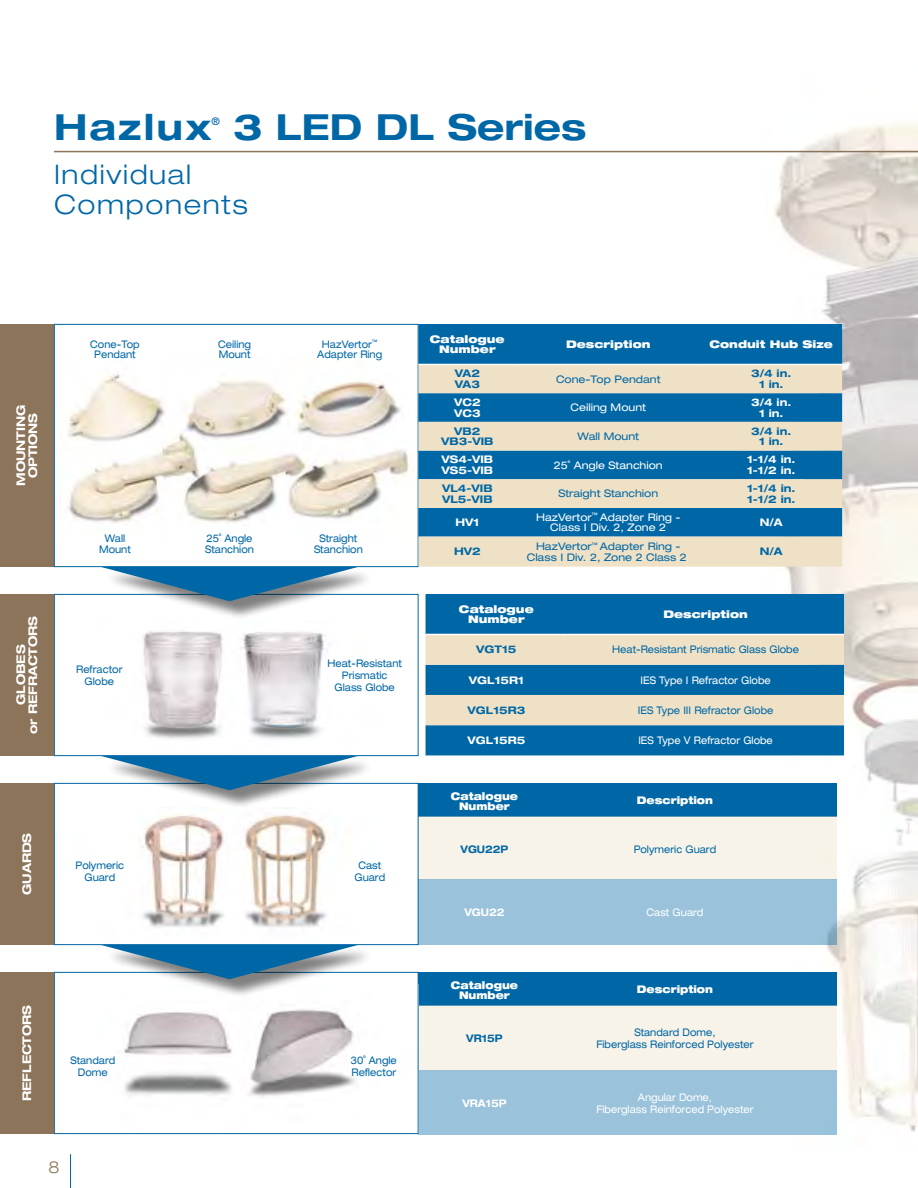
<style>
.page{position:relative;width:918px;height:1188px;background:#fff}
.page>*{position:absolute;margin:0;border:0;box-sizing:border-box;transform-origin:0 0}
.t1{font:700 expanded 36px "Helvetica Neue LT Pro";color:#0067a6}
.t2{font:300 expanded 27px/30px "Helvetica Neue LT Pro";letter-spacing:.06em;color:#0067a6}
.t3{font:300 expanded 16.5px "Helvetica Neue LT Pro";color:#8b7459}
.t4{font:700 expanded 12px/12px "Helvetica Neue LT Pro";letter-spacing:-.01em;color:#fff;text-align:center}
.t5{font:expanded 10.5px/12px "Helvetica Neue LT Pro";color:#0067a6;text-align:center;scale:.9 1}
.t6{font:expanded 10.5px/12px "Helvetica Neue LT Pro";color:#fff;text-align:center;scale:.9 1}
.t7{font:expanded 10.5px/10.5px "Helvetica Neue LT Pro";color:#0067a6;text-align:center}
.t8{font:700 expanded 10.5px/10.5px "Helvetica Neue LT Pro";color:#0067a6}
.t9{font:expanded 10.5px/10.5px "Helvetica Neue LT Pro";color:#fff;text-align:center}
.t10{font:900 expanded 10.5px/10.5px "Helvetica Neue LT Pro";color:#fff;text-align:center}
.t11{font:700 expanded 10.5px/10.5px "Helvetica Neue LT Pro";color:#fff}
.t12{font:900 expanded 10.5px "Helvetica Neue LT Pro";color:#fff;scale:.9 1}
.t13{font:700 expanded 10.5px "Helvetica Neue LT Pro";color:#0067a6;scale:.9 1}
.t14{font:700 expanded 10.5px "Helvetica Neue LT Pro";color:#fff;scale:.9 1}
</style>
<div class="page">
<img style="left:54px;top:123px;width:864px;height:1012px">
<hr style="left:54px;top:151px;width:864px;height:1px;background:#8b7459">
<div style="left:418px;top:783px;width:419px;height:34px;background:#0067a6"></div>
<div style="left:418px;top:817px;width:419px;height:63px;background:#f8f3e8"></div>
<div style="left:418px;top:880px;width:419px;height:65px;background:#9ac2db"></div>
<div style="left:418px;top:972px;width:419px;height:34px;background:#0067a6"></div>
<div style="left:418px;top:1006px;width:419px;height:64px;background:#f8f3e8"></div>
<div style="left:418px;top:1070px;width:419px;height:64px;background:#9ac2db"></div>
<div style="left:0;top:324px;width:54px;height:243px;background:#8b7459"></div>
<img style="left:60px;top:357px;width:354px;height:182px">
<div style="left:54px;top:324px;width:364px;height:243px;border:1px solid #0067a6"></div>
<div style="left:54px;top:594px;width:364px;height:162px;background:#fff"></div>
<img style="left:143px;top:631px;width:183px;height:108px">
<div style="left:54px;top:594px;width:364px;height:162px;border:1px solid #0067a6"></div>
<div style="left:54px;top:783px;width:364px;height:162px;background:#fff"></div>
<img style="left:141px;top:813px;width:189px;height:115px">
<div style="left:54px;top:783px;width:364px;height:162px;border:1px solid #0067a6"></div>
<div style="left:54px;top:972px;width:364px;height:162px;background:#fff"></div>
<img style="left:124px;top:1009px;width:232px;height:88px">
<div style="left:54px;top:972px;width:364px;height:162px;border:1px solid #0067a6"></div>
<div style="left:0;top:594px;width:54px;height:162px;background:#8b7459"></div>
<div style="left:0;top:783px;width:54px;height:162px;background:#8b7459"></div>
<div style="left:0;top:972px;width:54px;height:162px;background:#8b7459"></div>
<div style="left:105px;top:570px;width:270px;height:49px;background:#000;opacity:.5"></div>
<svg style="left:101px;top:567px;width:257px;height:34px"></svg>
<div style="left:105px;top:759px;width:270px;height:49px;background:#000;opacity:.5"></div>
<svg style="left:101px;top:756px;width:257px;height:34px"></svg>
<div style="left:105px;top:948px;width:270px;height:49px;background:#000;opacity:.5"></div>
<svg style="left:101px;top:945px;width:257px;height:34px"></svg>
<hr style="left:70px;top:1154px;width:1px;height:34px;background:#0067a6">
<div style="left:418px;top:324px;width:424px;height:40px;background:#0067a6"></div>
<svg style="left:418px;top:365px;width:424px;height:202px;background:#89adb8"></svg>
<hr style="left:418px;top:364px;width:98px;height:1px;background:#fff">
<hr style="left:516px;top:364px;width:184px;height:1px;background:#fff">
<hr style="left:700px;top:364px;width:142px;height:1px;background:#fff">
<div style="left:426px;top:594px;width:418px;height:161px;background:#0067a6"></div>
<svg style="left:426px;top:635px;width:418px;height:90px;background:#9eb8bb"></svg>
<hr style="left:426px;top:634px;width:141px;height:1px;background:#fff">
<hr style="left:567px;top:634px;width:277px;height:1px;background:#fff">
<h1 class="t1" style="left:54px;top:105px;width:159px">Hazlux</h1>
<p class="t7" style="left:211px;top:116px;width:10px">®</p>
<h1 class="t1" style="left:233px;top:105px;width:355px">3 LED DL Series</h1>
<h2 class="t2" style="left:54px;top:159px;width:195px">Individual<br>Components</h2>
<p class="t4" style="left:15px;top:486px;width:82px;rotate:-90deg">MOUNTING<br>OPTIONS</p>
<p class="t4" style="left:15px;top:734px;width:119px;rotate:-90deg">GLOBES<br>or REFRACTORS</p>
<p class="t5" style="left:90px;top:339px;width:57px;line-height:10.5px">Cone-Top<br>Pendant</p>
<p class="t5" style="left:99px;top:533px;width:37px;line-height:10.5px">Wall<br>Mount</p>
<p class="t5" style="left:76px;top:663px;width:53px">Refractor<br>Globe</p>
<p class="t4" style="left:21px;top:895px;width:64px;rotate:-90deg">GUARDS</p>
<p class="t5" style="left:76px;top:859px;width:56px">Polymeric<br>Guard</p>
<p class="t4" style="left:21px;top:1101px;width:98px;rotate:-90deg">REFLECTORS</p>
<p class="t5" style="left:70px;top:1054px;width:51px">Standard<br>Dome</p>
<h3 class="t3" style="left:48px;top:1157px;width:13px">8</h3>
<p class="t5" style="left:218px;top:339px;width:38px;line-height:10.5px;text-align:left">Ceiling<br>Mount</p>
<p class="t5" style="left:205px;top:533px;width:56px;line-height:10.5px;text-align:left">25˚ Angle<br>Stanchion</p>
<p class="t5" style="left:317px;top:339px;width:74px;line-height:10.5px">HazVertor<sup>™<br></sup>Adapter Ring</p>
<p class="t5" style="left:314px;top:533px;width:56px;line-height:10.5px">Straight<br>Stanchion</p>
<p class="t5" style="left:328px;top:657px;width:84px">Heat-Resistant<br>Prismatic<br>Glass Globe</p>
<p class="t5" style="left:354px;top:859px;width:36px">Cast<br>Guard</p>
<p class="t5" style="left:351px;top:1054px;width:53px;text-align:left">30˚ Angle<br>Reflector</p>
<p class="t10" style="left:430px;top:333px;width:76px">Catalogue<br>Number</p>
<p class="t10" style="left:566px;top:339px;width:86px">Description</p>
<p class="t10" style="left:709px;top:339px;width:125px">Conduit Hub Size</p>
<p class="t8" style="left:455px;top:368px;width:27px">VA2<br>VA3</p>
<p class="t7" style="left:556px;top:374px;width:106px">Cone-Top Pendant</p>
<p class="t8" style="left:751px;top:368px;width:42px;text-align:center">3/4 in.<br>1 in.</p>
<p class="t11" style="left:454px;top:397px;width:28px">VC2<br>VC3</p>
<p class="t9" style="left:571px;top:402px;width:77px">Ceiling Mount</p>
<p class="t11" style="left:751px;top:397px;width:42px;text-align:center">3/4 in.<br>1 in.</p>
<p class="t8" style="left:441px;top:425px;width:54px;text-align:center">VB2<br>VB3-VIB</p>
<p class="t7" style="left:578px;top:431px;width:63px">Wall Mount</p>
<p class="t8" style="left:751px;top:425px;width:42px;text-align:center">3/4 in.<br>1 in.</p>
<p class="t11" style="left:442px;top:454px;width:53px">VS4-VIB<br>VS5-VIB</p>
<p class="t9" style="left:554px;top:460px;width:110px">25˚ Angle Stanchion</p>
<p class="t11" style="left:747px;top:454px;width:50px">1-1/4 in.<br>1-1/2 in.</p>
<p class="t8" style="left:442px;top:483px;width:52px">VL4-VIB<br>VL5-VIB</p>
<p class="t7" style="left:558px;top:488px;width:101px">Straight Stanchion</p>
<p class="t8" style="left:747px;top:483px;width:50px">1-1/4 in.<br>1-1/2 in.</p>
<p class="t11" style="left:455px;top:517px;width:25px">HV1</p>
<p class="t9" style="left:536px;top:512px;width:146px">HazVertor<sup>™</sup> Adapter Ring -<br>Class I Div. 2, Zone 2</p>
<p class="t11" style="left:760px;top:517px;width:24px">N/A</p>
<p class="t8" style="left:454px;top:546px;width:28px">HV2</p>
<p class="t7" style="left:527px;top:541px;width:162px">HazVertor<sup>™</sup> Adapter Ring -<br>Class I Div. 2, Zone 2 Class 2</p>
<p class="t8" style="left:760px;top:546px;width:24px">N/A</p>
<p class="t10" style="left:459px;top:603px;width:76px">Catalogue<br>Number</p>
<p class="t10" style="left:663px;top:609px;width:86px">Description</p>
<p class="t8" style="left:476px;top:644px;width:42px">VGT15</p>
<p class="t5" style="left:612px;top:644px;width:209px">Heat-Resistant Prismatic Glass Globe</p>
<p class="t11" style="left:469px;top:674px;width:57px">VGL15R1</p>
<p class="t6" style="left:640px;top:674px;width:146px">IES Type I Refractor Globe</p>
<p class="t8" style="left:468px;top:705px;width:59px">VGL15R3</p>
<p class="t5" style="left:638px;top:704px;width:152px">IES Type III Refractor Globe</p>
<p class="t11" style="left:468px;top:735px;width:59px">VGL15R5</p>
<p class="t6" style="left:638px;top:734px;width:151px">IES Type V Refractor Globe</p>
<p class="t12" style="left:451px;top:789px;width:76px">Catalogue</p>
<p class="t12" style="left:637px;top:794px;width:86px">Description</p>
<p class="t12" style="left:459px;top:800px;width:58px">Number</p>
<p class="t13" style="left:461px;top:843px;width:55px">VGU22P</p>
<p class="t5" style="left:634px;top:843px;width:93px">Polymeric Guard</p>
<p class="t14" style="left:464px;top:906px;width:46px">VGU22</p>
<p class="t6" style="left:647px;top:906px;width:65px">Cast Guard</p>
<p class="t12" style="left:451px;top:978px;width:76px">Catalogue</p>
<p class="t12" style="left:637px;top:983px;width:86px">Description</p>
<p class="t12" style="left:459px;top:989px;width:58px">Number</p>
<p class="t13" style="left:466px;top:1032px;width:42px">VR15P</p>
<p class="t5" style="left:596px;top:1026px;width:176px">Standard Dome,<br>Fiberglass Reinforced Polyester</p>
<p class="t14" style="left:462px;top:1096px;width:51px">VRA15P</p>
<p class="t6" style="left:596px;top:1091px;width:176px">Angular Dome,<br>Fiberglass Reinforced Polyester</p>
</div>
